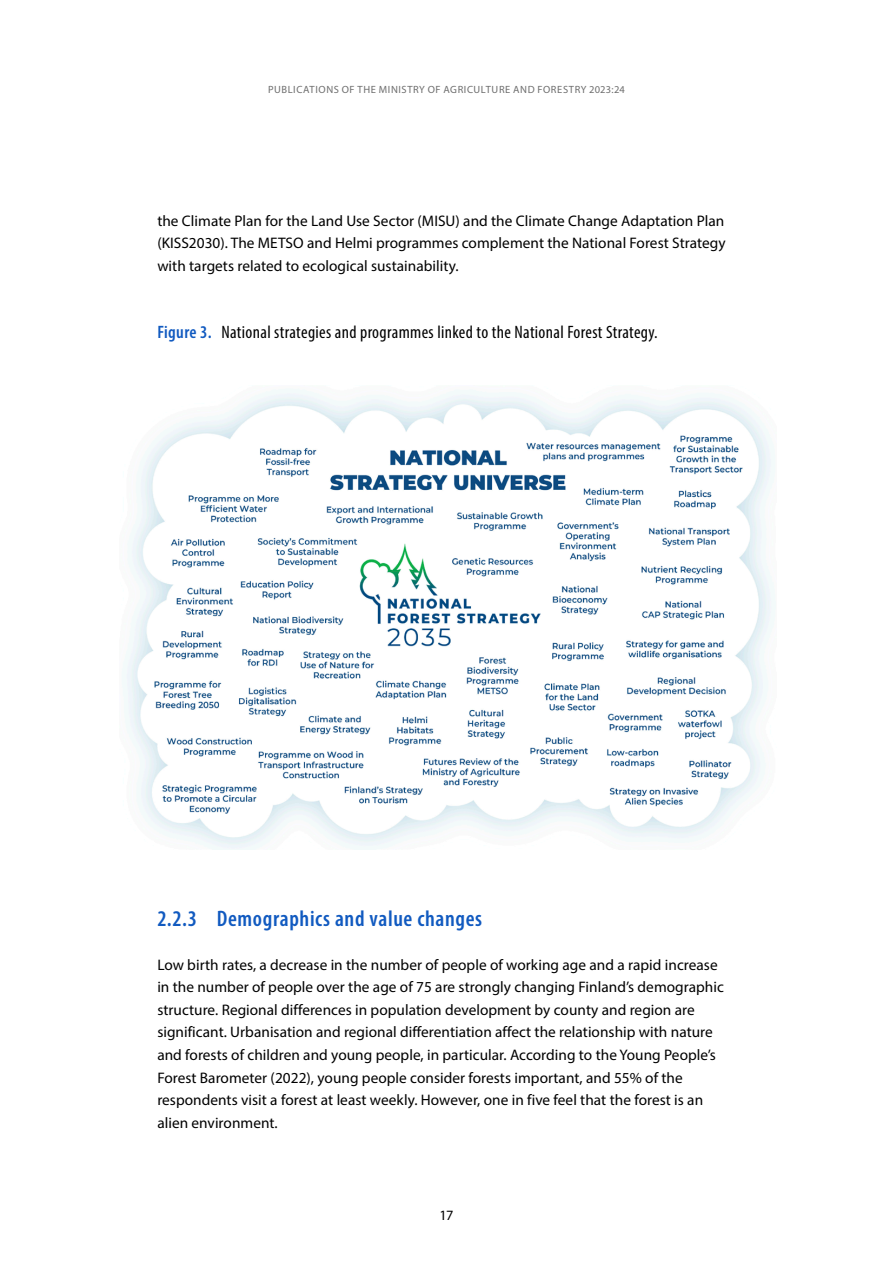
<style>
.page{position:relative;width:893px;height:1263px;background:#fff}
.page>*{position:absolute;margin:0;border:0;box-sizing:border-box;transform-origin:0 0}
.Otsikko_3{font:600 condensed 22.5px "Myriad Pro";letter-spacing:.03em;color:#115ac0}
._00_kuvion_otsikko{font:condensed 18px "Myriad Pro";letter-spacing:.02em;color:#000}
._01_Leipä{font:15.3px/22.5px "Myriad Pro";letter-spacing:.005em;color:#000;text-align:justify}
.t1{font:14.25px "Myriad Pro";color:#000}
.t2{font:10.5px "Myriad Pro";letter-spacing:.04em;color:#6e6e6e}
.s1{font-weight:600;color:#115ac0}
</style>
<div class="page">
<img style="left:122px;top:389px;width:654px;height:461px">
<p class="t2" style="left:268px;top:83px;width:13px">Publications</p>
<p class="t2" style="left:342px;top:83px;width:23px">of the</p>
<p class="t2" style="left:379px;top:83px;width:16px">Ministry</p>
<p class="t2" style="left:428px;top:83px;width:30px">of Agriculture</p>
<p class="t2" style="left:513px;top:83px;width:8px">and</p>
<p class="t2" style="left:538px;top:83px;width:13px">Forestry</p>
<p class="t2" style="left:589px;top:83px;width:37px">2023:24</p>
<p class="_01_Leipä" style="left:157px;top:209px;width:570px">the Climate Plan for the Land Use Sector (MISU) and the Climate Change Adaptation Plan (KISS2030). The METSO and Helmi programmes complement the National Forest Strategy with targets related to ecological sustainability.</p>
<p class="_00_kuvion_otsikko" style="left:157px;top:321px;width:502px"><span class="s1">Figure 3.</span> National strategies and programmes linked to the National Forest Strategy.</p>
<h3 class="Otsikko_3" style="left:157px;top:905px;width:326px">2.2.3 Demographics and value changes</h3>
<p class="_01_Leipä" style="left:157px;top:953px;width:568px;text-align:left">Low birth rates, a decrease in the number of people of working age and a rapid increase in the number of people over the age of 75 are strongly changing Finland’s demographic structure. Regional differences in population development by county and region are significant. Urbanisation and regional differentiation affect the relationship with nature and forests of children and young people, in particular. According to the Young People’s Forest Barometer (2022), young people consider forests important, and 55% of the respondents visit a forest at least weekly. However, one in five feel that the forest is an alien environment.</p>
<p class="t1" style="left:440px;top:1206px;width:15px">17</p>
</div>
